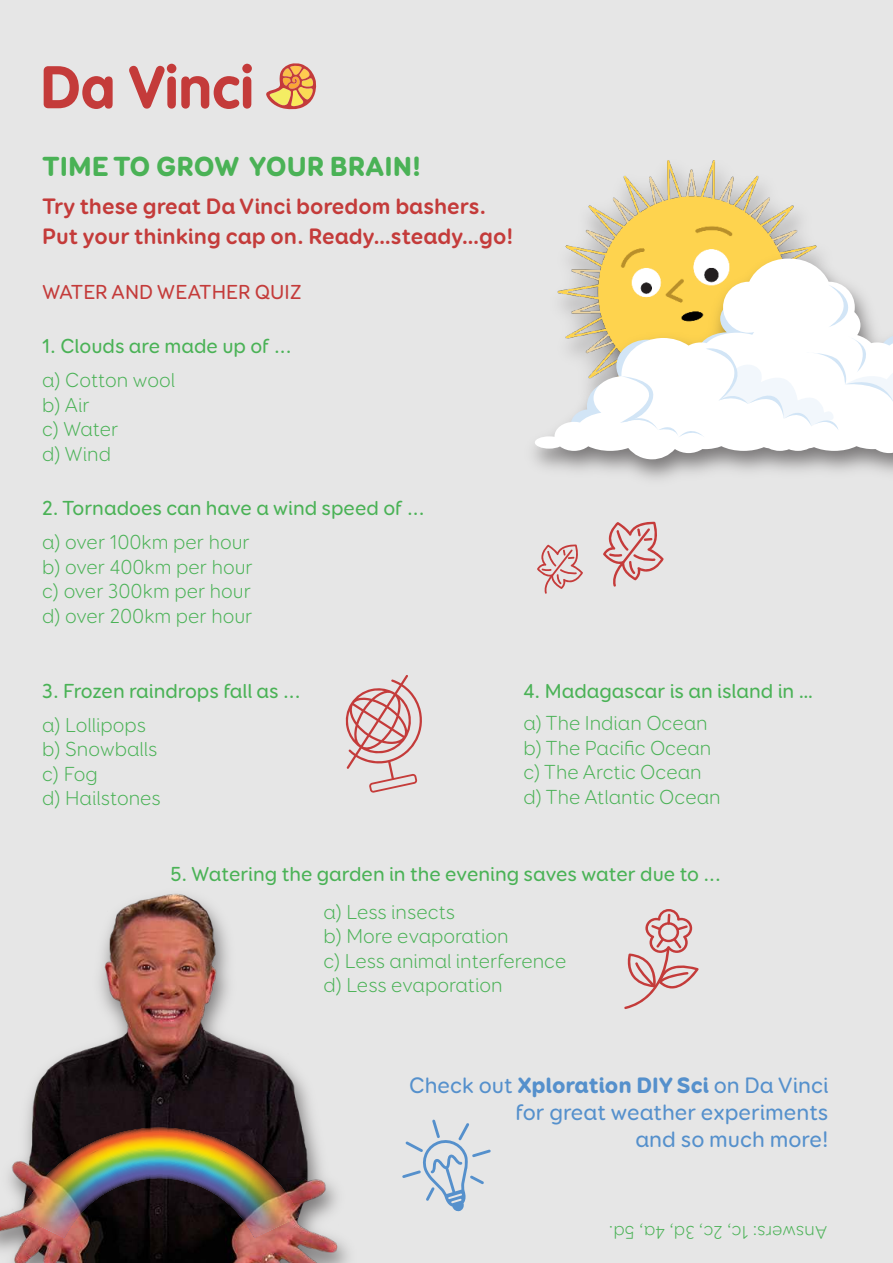
<style>
.page{position:relative;width:893px;height:1263px;background:#fff}
.page>*{position:absolute;margin:0;border:0;box-sizing:border-box;transform-origin:0 0}
.t1{font:900 27.9px "Booster Next FY";color:#4ab256}
.t2{font:500 22.5px/27px "Booster Next FY";color:#5590cc;text-align:right}
.t3{font:700 22.5px/30px "Booster Next FY";color:#c43b3a}
.t4{font:300 20.4px/24.5px "Booster Next FY";color:#4ab256}
.t5{font:500 20.4px "Booster Next FY";color:#4ab256}
.t6{font:500 20.4px "Booster Next FY";color:#c43b3a}
.t7{font:300 18.6px "Booster Next FY";color:#4ab256}
.s1{font-weight:900}
</style>
<div class="page">
<div style="left:0;top:0;width:892px;height:1263px;background:#e6e6e6"></div>
<svg style="left:44px;top:66px;width:69px;height:43px"></svg>
<div style="left:167px;top:64px;width:9px;height:9px;background:#c43b3a;border-radius:50%"></div>
<svg style="left:242px;top:64px;width:10px;height:9px"></svg>
<svg style="left:129px;top:66px;width:122px;height:43px"></svg>
<svg style="left:266px;top:63px;width:51px;height:47px"></svg>
<svg style="left:624px;top:909px;width:75px;height:100px"></svg>
<svg style="left:345px;top:675px;width:77px;height:118px"></svg>
<svg style="left:603px;top:521px;width:61px;height:66px"></svg>
<img style="left:0;top:893px;width:349px;height:370px">
<img style="left:85px;top:1172px;width:175px;height:66px">
<img style="left:566px;top:161px;width:251px;height:85px">
<img style="left:533px;top:246px;width:359px;height:234px">
<svg style="left:535px;top:259px;width:357px;height:200px"></svg>
<svg style="left:571px;top:285px;width:321px;height:155px;background:#f5f0df"></svg>
<svg style="left:537px;top:544px;width:46px;height:50px"></svg>
<svg style="left:402px;top:1119px;width:89px;height:93px"></svg>
<h1 class="t1" style="left:42px;top:156px;width:381px">TIME TO GROW YOUR BRAIN!</h1>
<p class="t3" style="left:42px;top:193px;width:472px">Try these great Da Vinci boredom bashers.<br>Put your thinking cap on. Ready…steady…go!</p>
<p class="t6" style="left:42px;top:285px;width:261px">WATER AND WEATHER QUIZ</p>
<p class="t5" style="left:42px;top:339px;width:251px">1. Clouds are made up of ...</p>
<p class="t4" style="left:42px;top:370px;width:134px">a) Cotton wool b) Air<br>c) Water<br>d) Wind</p>
<p class="t5" style="left:42px;top:501px;width:384px">2. Tornadoes can have a wind speed of ...</p>
<p class="t4" style="left:42px;top:532px;width:212px">a) over 100km per hour b) over 400km per hour c) over 300km per hour d) over 200km per hour</p>
<p class="t5" style="left:42px;top:683px;width:260px">3. Frozen raindrops fall as ...</p>
<p class="t4" style="left:42px;top:714px;width:120px">a) Lollipops b) Snowballs c) Fog<br>d) Hailstones</p>
<p class="t5" style="left:523px;top:683px;width:291px">4. Madagascar is an island in …</p>
<p class="t4" style="left:523px;top:712px;width:199px">a) The Indian Ocean b) The Pacific Ocean c) The Arctic Ocean d) The Atlantic Ocean</p>
<p class="t5" style="left:170px;top:867px;width:552px">5. Watering the garden in the evening saves water due to ...</p>
<p class="t4" style="left:323px;top:901px;width:244px">a) Less insects<br>b) More evaporation<br>c) Less animal interference d) Less evaporation</p>
<p class="t2" style="left:409px;top:1074px;width:421px">Check out <span class="s1">Xploration DIY Sci</span> on Da Vinci for great weather experiments<br>and so much more!</p>
<p class="t7" style="left:827px;top:1239px;width:220px;rotate:-180deg">Answers: 1c, 2c, 3d, 4a, 5d.</p>
</div>
